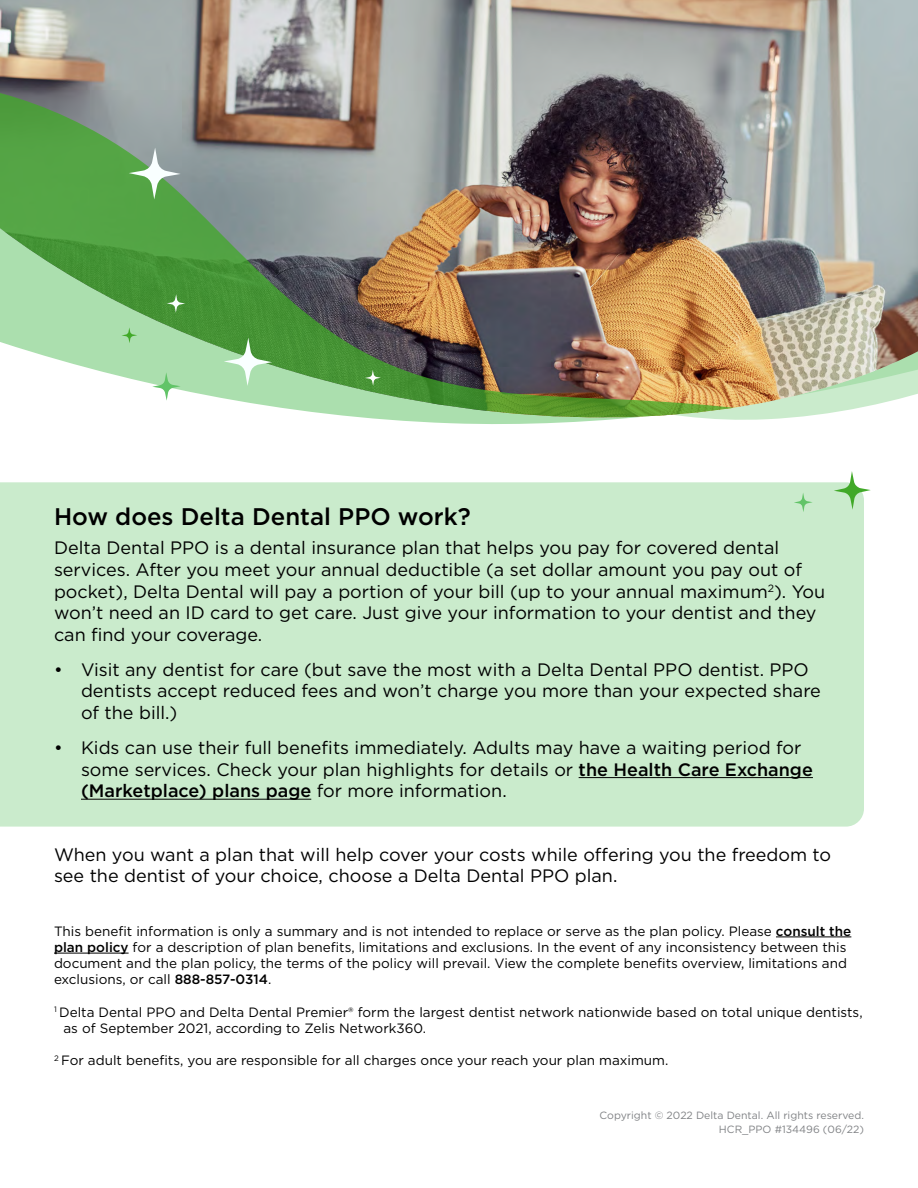
<style>
.page{position:relative;width:918px;height:1188px;background:#fff}
.page>*{position:absolute;margin:0;border:0;box-sizing:border-box;transform-origin:0 0}
.t1{font:500 24px "Gotham";color:#000}
.t2{font:18px/21.6px "Gotham";color:#000}
.t3{font:13.5px/16.2px "Gotham";color:#000}
.t4{font:10.5px/13.5px "Gotham";color:#808285;text-align:right}
.s1{font-weight:500}
</style>
<div class="page">
<img style="left:0;top:0;width:918px;height:36px">
<img style="left:0;top:36px;width:918px;height:388px">
<svg style="left:224px;top:338px;width:48px;height:48px"></svg>
<svg style="left:129px;top:148px;width:52px;height:51px"></svg>
<svg style="left:167px;top:294px;width:18px;height:19px"></svg>
<svg style="left:152px;top:372px;width:29px;height:29px"></svg>
<svg style="left:121px;top:327px;width:16px;height:16px"></svg>
<svg style="left:365px;top:370px;width:16px;height:16px"></svg>
<div style="left:0;top:482px;width:864px;height:345px;background:#caebcc"></div>
<svg style="left:834px;top:471px;width:37px;height:39px"></svg>
<svg style="left:794px;top:492px;width:19px;height:20px"></svg>
<hr style="left:579px;top:777px;width:234px;height:1px;background:#000">
<hr style="left:81px;top:799px;width:230px;height:1px;background:#000">
<hr style="left:776px;top:937px;width:75px;height:1px;background:#000">
<hr style="left:54px;top:953px;width:75px;height:1px;background:#000">
<h1 class="t1" style="left:54px;top:501px;width:418px">How does Delta Dental PPO work?</h1>
<p class="t2" style="left:54px;top:537px;width:773px">Delta Dental PPO is a dental insurance plan that helps you pay for covered dental services. After you meet your annual deductible (a set dollar amount you pay out of pocket), Delta Dental will pay a portion of your bill (up to your annual maximum<sup>2</sup>). You won’t need an ID card to get care. Just give your information to your dentist and they can find your coverage.</p>
<p class="t2" style="left:81px;top:658px;width:741px;text-indent:-27px">• Visit any dentist for care (but save the most with a Delta Dental PPO dentist. PPO dentists accept reduced fees and won’t charge you more than your expected share of the bill.)</p>
<p class="t2" style="left:81px;top:737px;width:733px;text-indent:-27px">• Kids can use their full benefits immediately. Adults may have a waiting period for some services. Check your plan highlights for details or <span class="s1">the Health Care Exchange (Marketplace) plans page</span> for more information.</p>
<p class="t2" style="left:54px;top:843px;width:779px">When you want a plan that will help cover your costs while offering you the freedom to see the dentist of your choice, choose a Delta Dental PPO plan.</p>
<p class="t3" style="left:54px;top:922px;width:799px">This benefit information is only a summary and is not intended to replace or serve as the plan policy. Please <span class="s1">consult the plan policy</span> for a description of plan benefits, limitations and exclusions. In the event of any inconsistency between this document and the plan policy, the terms of the policy will prevail. View the complete benefits overview, limitations and exclusions, or call <span class="s1">888-857-0314</span>.</p>
<p class="t3" style="left:63px;top:1003px;width:801px;text-indent:-9px"><sup>1</sup> Delta Dental PPO and Delta Dental Premier® form the largest dentist network nationwide based on total unique dentists, as of September 2021, according to Zelis Network360.</p>
<p class="t3" style="left:54px;top:1052px;width:616px"><sup>2</sup> For adult benefits, you are responsible for all charges once your reach your plan maximum.</p>
<p class="t4" style="left:600px;top:1109px;width:266px">Copyright © 2022 Delta Dental. All rights reserved.<br>HCR_PPO #134496 (06/22)</p>
</div>
